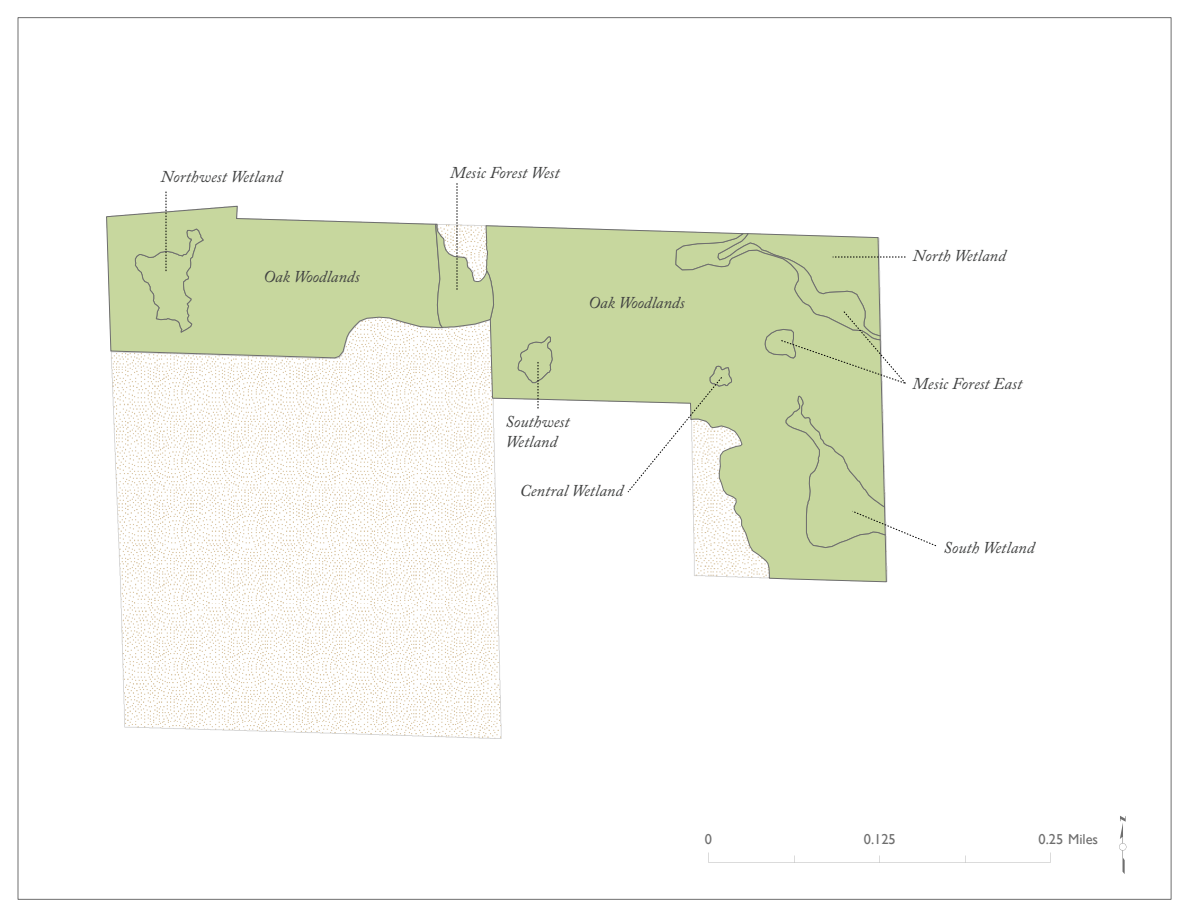
<style>
.page{position:relative;width:1188px;height:918px;background:#fff}
.page>*{position:absolute;margin:0;border:0;box-sizing:border-box;transform-origin:0 0}
.t1{font:72px "ESRI North";color:#6e6e6e}
.t2{font:italic 16.5px/19.8px "Adobe Caslon Pro";color:#3f4040}
.t3{font:14.4px "Gill Sans";color:#6e6e6e}
</style>
<div class="page">
<img style="left:120px;top:191px;width:931px;height:672px">
<svg style="left:106px;top:206px;width:781px;height:377px"></svg>
<svg style="left:517px;top:336px;width:36px;height:73px"></svg>
<svg style="left:435px;top:183px;width:59px;height:145px"></svg>
<svg style="left:134px;top:192px;width:70px;height:142px"></svg>
<svg style="left:627px;top:233px;width:309px;height:315px"></svg>
<p class="t2" style="left:161px;top:167px;width:123px">Northwest Wetland</p>
<p class="t2" style="left:450px;top:163px;width:111px">Mesic Forest West</p>
<p class="t2" style="left:263px;top:267px;width:98px">Oak Woodlands</p>
<p class="t2" style="left:588px;top:293px;width:98px">Oak Woodlands</p>
<p class="t2" style="left:505px;top:412px;width:66px">Southwest<br>Wetland</p>
<p class="t2" style="left:520px;top:481px;width:105px">Central Wetland</p>
<p class="t2" style="left:913px;top:246px;width:94px">North Wetland</p>
<p class="t2" style="left:912px;top:374px;width:111px">Mesic Forest East</p>
<p class="t2" style="left:943px;top:537px;width:93px">South Wetland</p>
<p class="t3" style="left:705px;top:831px;width:9px">0</p>
<p class="t3" style="left:864px;top:831px;width:33px">0.125</p>
<p class="t3" style="left:1038px;top:831px;width:61px">0.25 Miles</p>
<h1 class="t1" style="left:1119px;top:807px;width:9px">t</h1>
</div>
